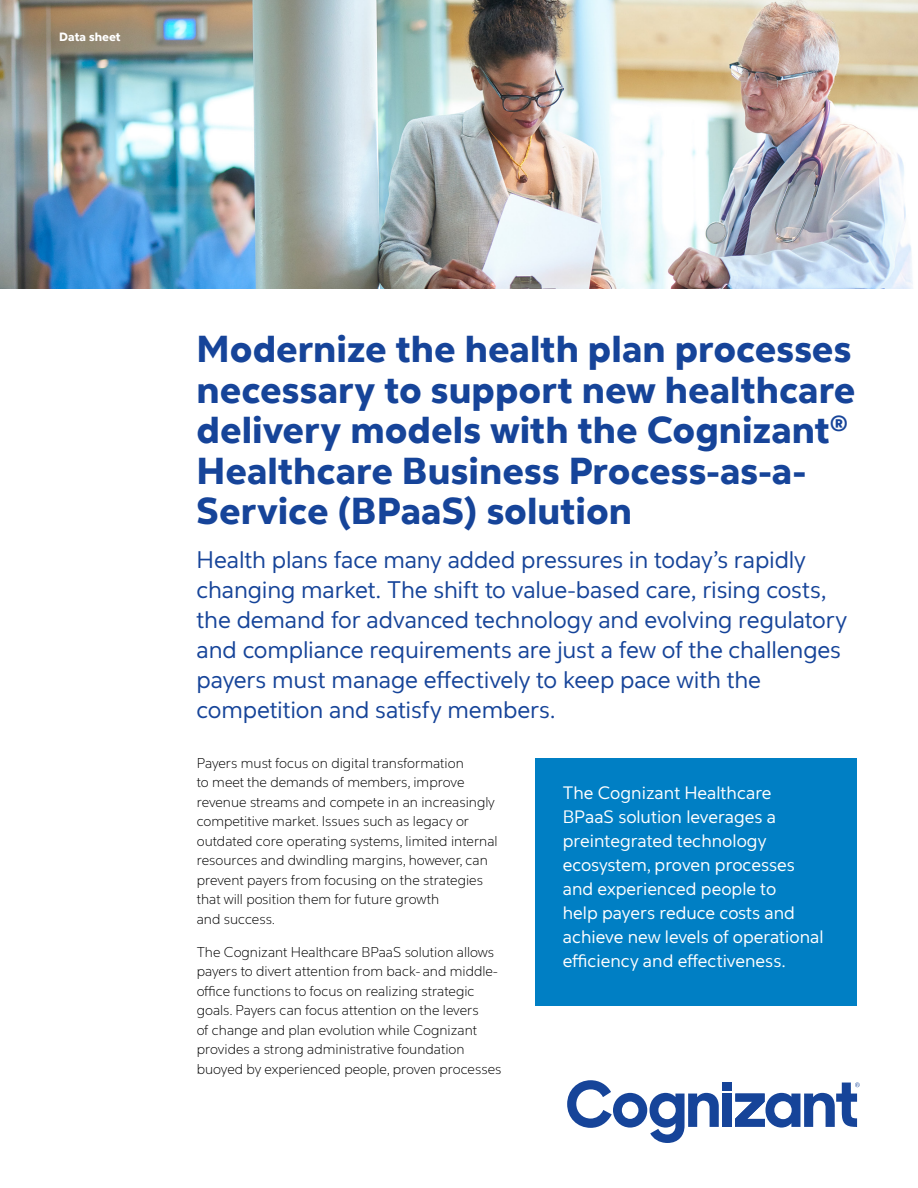
<style>
.page{position:relative;width:918px;height:1188px;background:#fff}
.page>*{position:absolute;margin:0;border:0;box-sizing:border-box;transform-origin:0 0}
.t1{font:800 37.5px/40.5px "Cognizant Sans";color:#164499}
.t2{font:24px/30px "Cognizant Sans";letter-spacing:-.01em;color:#164499}
.t3{font:18px/24px "Cognizant Sans";color:#fff}
.t4{font:300 14.25px/19.5px "Cognizant Sans";color:#000}
.t5{font:800 12px "Cognizant Sans";color:#fff}
</style>
<div class="page">
<div style="left:723px;top:1083px;width:9px;height:8px;background:#164499"></div>
<div style="left:723px;top:1094px;width:9px;height:33px;background:#164499"></div>
<svg style="left:567px;top:1080px;width:152px;height:63px"></svg>
<svg style="left:735px;top:1083px;width:125px;height:45px"></svg>
<img style="left:0;top:0;width:918px;height:288px">
<div style="left:536px;top:758px;width:321px;height:248px;background:#007fc4"></div>
<p class="t5" style="left:59px;top:29px;width:63px">Data sheet</p>
<h1 class="t1" style="left:197px;top:329px;width:660px">Modernize the health plan processes necessary to support new healthcare delivery models with the Cognizant<sup>® </sup>Healthcare Business Process-as-a-Service (BPaaS) solution</h1>
<p class="t2" style="left:197px;top:545px;width:652px">Health plans face many added pressures in today’s rapidly changing market. The shift to value-based care, rising costs, the demand for advanced technology and evolving regulatory and compliance requirements are just a few of the challenges payers must manage effectively to keep pace with the competition and satisfy members.</p>
<p class="t4" style="left:197px;top:754px;width:302px">Payers must focus on digital transformation<br>to meet the demands of members, improve revenue streams and compete in an increasingly competitive market. Issues such as legacy or outdated core operating systems, limited internal resources and dwindling margins, however, can prevent payers from focusing on the strategies that will position them for future growth<br>and success.</p>
<p class="t4" style="left:197px;top:943px;width:306px">The Cognizant Healthcare BPaaS solution allows payers to divert attention from back- and middle&shy;office functions to focus on realizing strategic goals. Payers can focus attention on the levers<br>of change and plan evolution while Cognizant provides a strong administrative foundation buoyed by experienced people, proven processes</p>
<p class="t3" style="left:563px;top:781px;width:262px">The Cognizant Healthcare<br>BPaaS solution leverages a preintegrated technology ecosystem, proven processes and experienced people to<br>help payers reduce costs and achieve new levels of operational efficiency and effectiveness.</p>
</div>
